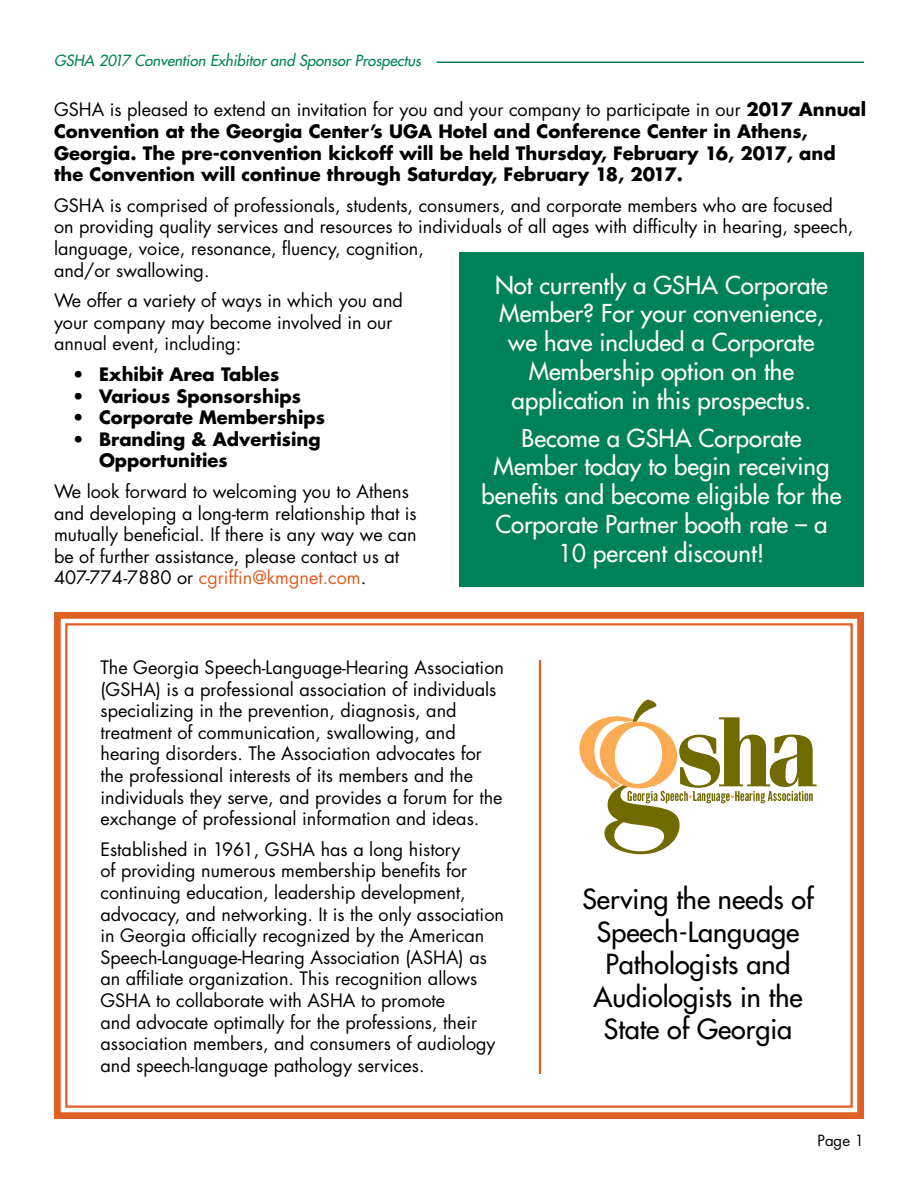
<style>
.page{position:relative;width:918px;height:1188px;background:#fff}
.page>*{position:absolute;margin:0;border:0;box-sizing:border-box;transform-origin:0 0}
.t1{font:27px/32.4px "Futura";color:#000;text-align:center}
.t2{font:24px/28.8px "Futura";color:#fff;text-align:center}
.t3{font:18px/21.6px "Futura";color:#000}
.t4{font:700 18px/21.6px "Futura";color:#000}
.t5{font:italic 15px "Futura";color:#008259}
.t6{font:15px "Futura";color:#000}
.s1{font-weight:400}
.s2{color:#de6025}
</style>
<div class="page">
<hr style="left:436px;top:62px;width:428px;height:1px;background:#008259">
<svg style="left:54px;top:612px;width:810px;height:507px"></svg>
<svg style="left:578px;top:700px;width:239px;height:157px"></svg>
<hr style="left:539px;top:660px;width:2px;height:414px;background:#de6025">
<div style="left:459px;top:252px;width:405px;height:334px;background:#008259"></div>
<p class="t5" style="left:54px;top:51px;width:368px">GSHA 2017 Convention Exhibitor and Sponsor Prospectus</p>
<p class="t4" style="left:54px;top:99px;width:814px"><span class="s1">GSHA is pleased to extend an invitation for you and your company to participate in our</span> 2017 Annual Convention at the Georgia Center’s UGA Hotel and Conference Center in Athens, Georgia. The pre-convention kickoff will be held Thursday, February 16, 2017, and the Convention will continue through Saturday, February 18, 2017.</p>
<p class="t3" style="left:54px;top:195px;width:801px">GSHA is comprised of professionals, students, consumers, and corporate members who are focused on providing quality services and resources to individuals of all ages with difficulty in hearing, speech, language, voice, resonance, fluency, cognition,<br>and/or swallowing.</p>
<p class="t3" style="left:54px;top:290px;width:350px">We offer a variety of ways in which you and your company may become involved in our annual event, including:</p>
<p class="t4" style="left:72px;top:363px;width:209px">• Exhibit Area Tables</p>
<p class="t4" style="left:72px;top:385px;width:230px">• Various Sponsorships</p>
<p class="t4" style="left:72px;top:406px;width:255px">• Corporate Memberships</p>
<p class="t4" style="left:99px;top:428px;width:223px;text-indent:-27px">• Branding &amp; Advertising<br>Opportunities</p>
<p class="t3" style="left:54px;top:481px;width:364px">We look forward to welcoming you to Athens and developing a long-term relationship that is mutually beneficial. If there is any way we can be of further assistance, please contact us at 407-774-7880 or <span class="s2">cgriffin@kmgnet.com</span>.</p>
<h2 class="t2" style="left:495px;top:270px;width:334px">Not currently a GSHA Corporate<br>Member? For your convenience, we have included a Corporate<br>Membership option on the application in this prospectus.</h2>
<h2 class="t2" style="left:481px;top:423px;width:362px">Become a GSHA Corporate<br>Member today to begin receiving benefits and become eligible for the<br>Corporate Partner booth rate – a<br>10 percent discount!</h2>
<p class="t3" style="left:100px;top:657px;width:405px">The Georgia Speech-Language-Hearing Association (GSHA) is a professional association of individuals specializing in the prevention, diagnosis, and treatment of communication, swallowing, and hearing disorders. The Association advocates for the professional interests of its members and the individuals they serve, and provides a forum for the exchange of professional information and ideas.</p>
<p class="t3" style="left:100px;top:839px;width:405px">Established in 1961, GSHA has a long history<br>of providing numerous membership benefits for continuing education, leadership development, advocacy, and networking. It is the only association in Georgia officially recognized by the American Speech-Language-Hearing Association (ASHA) as an affiliate organization. This recognition allows GSHA to collaborate with ASHA to promote<br>and advocate optimally for the professions, their association members, and consumers of audiology and speech-language pathology services.</p>
<h1 class="t1" style="left:582px;top:883px;width:233px">Serving the needs of<br>Speech-Language<br>Pathologists and<br>Audiologists in the<br>State of Georgia</h1>
<p class="t6" style="left:817px;top:1131px;width:48px">Page 1</p>
</div>
